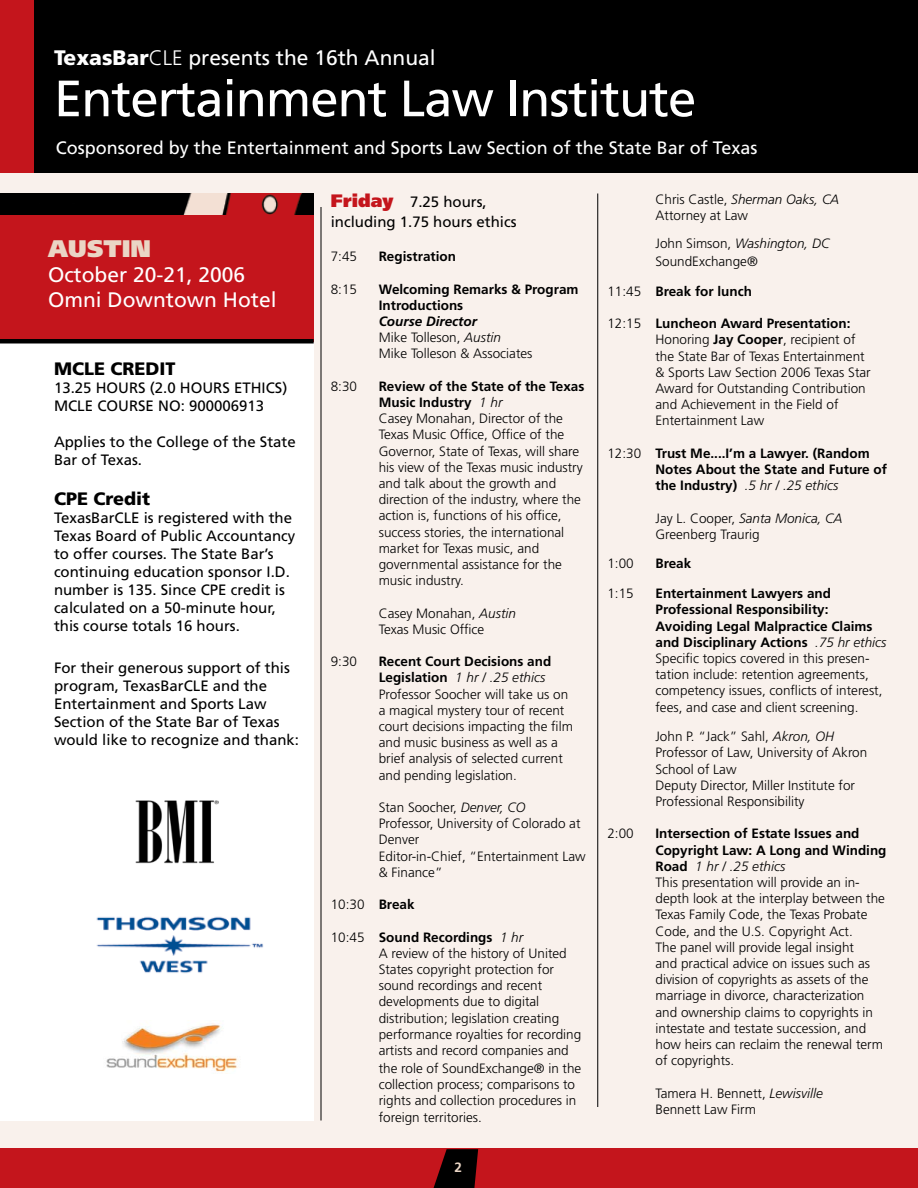
<style>
.page{position:relative;width:918px;height:1188px;background:#f9f1ec}
.page>*{position:absolute;margin:0;border:0;box-sizing:border-box;transform-origin:0 0}
.t1{font:51px "Frutiger LT Std";letter-spacing:-.02em;color:#fff}
.t2{font:900 24px "Frutiger LT Std";color:#ead5c5}
.t3{font:21px/25.2px "Frutiger LT Std";color:#fff}
.t4{font:18px "Frutiger LT Std";color:#fff}
.t5{font:900 18px "Frutiger LT Std";color:#000}
.t6{font:15px/18px "Frutiger LT Std";color:#000}
.t7{font:300 13.5px/16.2px "Frutiger LT Std";color:#000}
.t8{font:700 13.5px/16.2px "Frutiger LT Std";color:#000}
.t9{font:700 13.5px "Frutiger LT Std";color:#ead5c5}
.s1{font-weight:900}
.s2{font-weight:300}
.s3{font-weight:900;font-size:18px;color:#c4151c}
.s4{font-weight:700;font-style:italic}
.s5{font-style:italic}
.s6{font-weight:700}
.s7{font-weight:300;font-style:italic}
</style>
<div class="page">
<div style="left:0;top:339px;width:314px;height:781px;background:#fff"></div>
<div style="left:0;top:207px;width:314px;height:135px;background:#c4151c"></div>
<div style="left:0;top:1149px;width:918px;height:39px;background:#c4151c"></div>
<svg style="left:433px;top:1149px;width:45px;height:39px"></svg>
<img style="left:96px;top:916px;width:167px;height:57px">
<img style="left:136px;top:800px;width:82px;height:64px">
<div style="left:0;top:339px;width:314px;height:5px;background:#000"></div>
<img style="left:106px;top:1023px;width:132px;height:51px">
<div style="left:0;top:0;width:99px;height:172px;background:#c4151c"></div>
<div style="left:34px;top:0;width:884px;height:172px;background:#000"></div>
<hr style="left:321px;top:207px;width:1px;height:913px;background:#000">
<hr style="left:597px;top:194px;width:1px;height:913px;background:#000">
<img style="left:0;top:194px;width:314px;height:20px">
<h3 class="t3" style="left:54px;top:45px;width:383px"><span class="s1">TexasBar</span><span class="s2">CLE</span> presents the 16th Annual</h3>
<h1 class="t1" style="left:54px;top:69px;width:644px">Entertainment Law Institute</h1>
<h3 class="t4" style="left:56px;top:137px;width:703px">Cosponsored by the Entertainment and Sports Law Section of the State Bar of Texas</h3>
<h2 class="t2" style="left:48px;top:234px;width:105px">AUSTIN</h2>
<h3 class="t3" style="left:48px;top:262px;width:230px">October 20-21, 2006<br>Omni Downtown Hotel</h3>
<h3 class="t5" style="left:54px;top:358px;width:123px">MCLE CREDIT</h3>
<p class="t6" style="left:54px;top:379px;width:235px">13.25 HOURS (2.0 HOURS ETHICS)<br>MCLE COURSE NO: 900006913</p>
<p class="t6" style="left:54px;top:433px;width:243px">Applies to the College of the State<br>Bar of Texas.</p>
<h3 class="t5" style="left:54px;top:487px;width:98px">CPE Credit</h3>
<p class="t6" style="left:54px;top:508px;width:243px">TexasBarCLE is registered with the Texas Board of Public Accountancy to offer courses. The State Bar’s continuing education sponsor I.D. number is 135. Since CPE credit is calculated on a 50-minute hour, this course totals 16 hours.</p>
<p class="t6" style="left:54px;top:659px;width:247px">For their generous support of this program, TexasBarCLE and the<br>Entertainment and Sports Law<br>Section of the State Bar of Texas would like to recognize and thank:</p>
<p class="t6" style="left:331px;top:193px;width:187px;line-height:19.5px"><span class="s3">Friday</span> 7.25 hours, including 1.75 hours ethics</p>
<p class="t7" style="left:331px;top:249px;width:28px">7:45</p>
<p class="t8" style="left:379px;top:248px;width:79px">Registration</p>
<p class="t7" style="left:331px;top:281px;width:28px">8:15</p>
<p class="t8" style="left:379px;top:281px;width:201px">Welcoming Remarks &amp; Program<br>Introductions</p>
<p class="t7" style="left:379px;top:313px;width:155px"><span class="s4">Course Director<br></span>Mike Tolleson, <span class="s5">Austin<br></span>Mike Tolleson &amp; Associates</p>
<p class="t7" style="left:331px;top:378px;width:28px">8:30</p>
<p class="t7" style="left:379px;top:378px;width:207px"><span class="s6">Review of the State of the Texas<br>Music Industry</span> <span class="s5">1 hr<br></span>Casey Monahan, Director of the<br>Texas Music Office, Office of the<br>Governor, State of Texas, will share his view of the Texas music industry and talk about the growth and direction of the industry, where the action is, functions of his office, success stories, the international market for Texas music, and governmental assistance for the music industry.</p>
<p class="t7" style="left:379px;top:605px;width:139px">Casey Monahan, <span class="s5">Austin<br></span>Texas Music Office</p>
<p class="t7" style="left:331px;top:654px;width:28px">9:30</p>
<p class="t7" style="left:379px;top:654px;width:196px"><span class="s6">Recent Court Decisions and<br>Legislation</span> <span class="s5">1 hr / .25 ethics<br></span>Professor Soocher will take us on a magical mystery tour of recent court decisions impacting the film and music business as well as a brief analysis of selected current and pending legislation.</p>
<p class="t7" style="left:379px;top:799px;width:209px">Stan Soocher, <span class="s5">Denver, CO<br></span>Professor, University of Colorado at<br>Denver<br>Editor-in-Chief, “Entertainment Law &amp; Finance”</p>
<p class="t7" style="left:331px;top:897px;width:85px">10:30 <span class="s6">Break</span></p>
<p class="t7" style="left:379px;top:929px;width:204px;text-indent:-48px">10:45 <span class="s6">Sound Recordings</span> <span class="s5">1 hr<br></span>A review of the history of United<br>States copyright protection for sound recordings and recent developments due to digital distribution; legislation creating performance royalties for recording artists and record companies and</p>
<p class="t7" style="left:379px;top:1060px;width:204px">the role of SoundExchange® in the collection process; comparisons to rights and collection procedures in foreign territories.</p>
<p class="t9" style="left:454px;top:1159px;width:9px">2</p>
<p class="t7" style="left:656px;top:191px;width:185px">Chris Castle, <span class="s5">Sherman Oaks, CA<br></span>Attorney at Law</p>
<p class="t7" style="left:655px;top:235px;width:175px;line-height:18px">John Simson, <span class="s5">Washington, DC<br></span>SoundExchange®</p>
<p class="t8" style="left:607px;top:283px;width:146px"><span class="s2">11:45</span> Break for lunch</p>
<p class="t7" style="left:655px;top:316px;width:217px;text-indent:-48px">12:15 <span class="s6">Luncheon Award Presentation:<br></span>Honoring <span class="s6">Jay Cooper</span>, recipient of the State Bar of Texas Entertainment &amp; Sports Law Section 2006 Texas Star<br>Award for Outstanding Contribution and Achievement in the Field of<br>Entertainment Law</p>
<p class="t8" style="left:655px;top:445px;width:233px;text-indent:-48px"><span class="s2">12:30</span> Trust Me....I’m a Lawyer. (Random<br>Notes About the State and Future of the Industry) <span class="s7">.5 hr / .25 ethics</span></p>
<p class="t7" style="left:655px;top:510px;width:189px">Jay L. Cooper, <span class="s5">Santa Monica, CA<br></span>Greenberg Traurig</p>
<p class="t7" style="left:607px;top:556px;width:28px">1:00</p>
<p class="t8" style="left:655px;top:556px;width:37px">Break</p>
<p class="t7" style="left:607px;top:586px;width:28px">1:15</p>
<p class="t7" style="left:655px;top:586px;width:233px"><span class="s6">Entertainment Lawyers and Professional Responsibility:<br>Avoiding Legal Malpractice Claims and Disciplinary Actions</span> <span class="s5">.75 hr ethics </span>Specific topics covered in this presen&shy;tation include: retention agreements, competency issues, conflicts of interest, fees, and case and client screening.</p>
<p class="t7" style="left:655px;top:729px;width:213px">John P. “Jack” Sahl, <span class="s5">Akron, OH<br></span>Professor of Law, University of Akron<br>School of Law<br>Deputy Director, Miller Institute for<br>Professional Responsibility</p>
<p class="t7" style="left:607px;top:826px;width:28px">2:00</p>
<p class="t7" style="left:655px;top:826px;width:233px"><span class="s6">Intersection of Estate Issues and Copyright Law: A Long and Winding Road</span> <span class="s5">1 hr / .25 ethics<br></span>This presentation will provide an in&shy;depth look at the interplay between the Texas Family Code, the Texas Probate Code, and the U.S. Copyright Act.<br>The panel will provide legal insight<br>and practical advice on issues such as division of copyrights as assets of the marriage in divorce, characterization and ownership claims to copyrights in intestate and testate succession, and how heirs can reclaim the renewal term of copyrights.</p>
<p class="t7" style="left:655px;top:1085px;width:169px">Tamera H. Bennett, <span class="s5">Lewisville<br></span>Bennett Law Firm</p>
</div>
